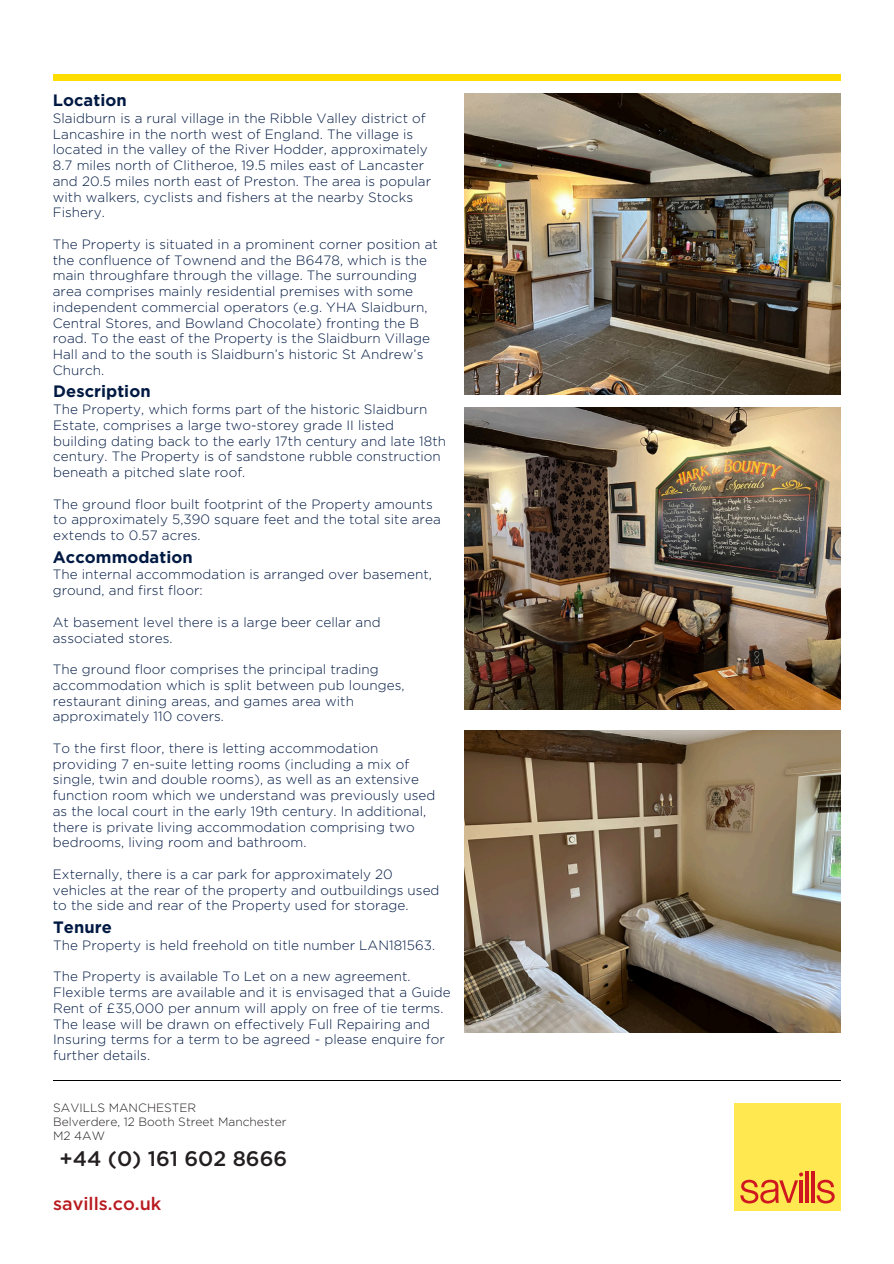
<style>
.page{position:relative;width:894px;height:1264px;background:#fff}
.page>*{position:absolute;margin:0;border:0;box-sizing:border-box;transform-origin:0 0}
.t1{font:500 21px "Gotham";color:#231f20}
.t2{font:500 18px "Gotham";color:#b81a1f}
.t3{font:700 16.5px "Gotham";letter-spacing:.005em;color:#001943}
.t4{font:300 13.5px/15.8px "Gotham";letter-spacing:.005em;color:#001943}
.t5{font:300 12px/14px "Gotham";color:#231f20}
</style>
<div class="page">
<div style="left:733px;top:1103px;width:107px;height:107px;background:#ffe850"></div>
<svg style="left:740px;top:1172px;width:63px;height:31px"></svg>
<hr style="left:799px;top:1180px;width:3px;height:22px;background:#ce171e">
<hr style="left:805px;top:1171px;width:3px;height:31px;background:#ce171e">
<hr style="left:811px;top:1171px;width:3px;height:31px;background:#ce171e">
<svg style="left:816px;top:1179px;width:18px;height:24px"></svg>
<div style="left:53px;top:74px;width:787px;height:6px;background:#fede00"></div>
<hr style="left:53px;top:1079px;width:787px;height:1px;background:#000">
<img style="left:464px;top:407px;width:376px;height:302px">
<img style="left:464px;top:93px;width:376px;height:301px">
<img style="left:464px;top:730px;width:376px;height:302px">
<h3 class="t3" style="left:53px;top:90px;width:75px">Location</h3>
<h3 class="t4" style="left:53px;top:110px;width:379px">Slaidburn is a rural village in the Ribble Valley district of Lancashire in the north west of England. The village is located in the valley of the River Hodder, approximately 8.7 miles north of Clitheroe, 19.5 miles east of Lancaster and 20.5 miles north east of Preston. The area is popular with walkers, cyclists and fishers at the nearby Stocks Fishery.</h3>
<h3 class="t4" style="left:53px;top:236px;width:386px">The Property is situated in a prominent corner position at the confluence of Townend and the B6478, which is the main throughfare through the village. The surrounding area comprises mainly residential premises with some independent commercial operators (e.g. YHA Slaidburn, Central Stores, and Bowland Chocolate) fronting the B road. To the east of the Property is the Slaidburn Village Hall and to the south is Slaidburn’s historic St Andrew’s Church.</h3>
<h3 class="t3" style="left:53px;top:381px;width:99px">Description</h3>
<h3 class="t4" style="left:53px;top:401px;width:394px">The Property, which forms part of the historic Slaidburn Estate, comprises a large two-storey grade II listed building dating back to the early 17th century and late 18th century. The Property is of sandstone rubble construction beneath a pitched slate roof.</h3>
<h3 class="t4" style="left:53px;top:496px;width:389px">The ground floor built footprint of the Property amounts to approximately 5,390 square feet and the total site area extends to 0.57 acres.</h3>
<h3 class="t3" style="left:53px;top:546px;width:141px">Accommodation</h3>
<h3 class="t4" style="left:53px;top:566px;width:380px">The internal accommodation is arranged over basement, ground, and first floor:</h3>
<h3 class="t4" style="left:53px;top:614px;width:329px">At basement level there is a large beer cellar and associated stores.</h3>
<h3 class="t4" style="left:53px;top:661px;width:353px">The ground floor comprises the principal trading accommodation which is split between pub lounges, restaurant dining areas, and games area with approximately 110 covers.</h3>
<p class="t4" style="left:53px;top:740px;width:384px">To the first floor, there is letting accommodation providing 7 en-suite letting rooms (including a mix of single, twin and double rooms), as well as an extensive function room which we understand was previously used as the local court in the early 19th century. In additional, there is private living accommodation comprising two bedrooms, living room and bathroom.</p>
<p class="t4" style="left:53px;top:866px;width:388px">Externally, there is a car park for approximately 20 vehicles at the rear of the property and outbuildings used to the side and rear of the Property used for storage.</p>
<h1 class="t3" style="left:53px;top:917px;width:60px">Tenure</h1>
<h1 class="t4" style="left:53px;top:937px;width:383px">The Property is held freehold on title number LAN181563.</h1>
<h2 class="t4" style="left:53px;top:968px;width:399px">The Property is available To Let on a new agreement.<br>Flexible terms are available and it is envisaged that a Guide Rent of £35,000 per annum will apply on free of tie terms.<br>The lease will be drawn on effectively Full Repairing and Insuring terms for a term to be agreed - please enquire for further details.</h2>
<h3 class="t5" style="left:53px;top:1100px;width:144px">SAVILLS MANCHESTER</h3>
<h3 class="t5" style="left:53px;top:1114px;width:235px">Belverdere, 12 Booth Street Manchester<br>M2 4AW</h3>
<h3 class="t1" style="left:59px;top:1145px;width:229px">+44 (0) 161 602 8666</h3>
<h3 class="t2" style="left:53px;top:1192px;width:110px">savills.co.uk</h3>
</div>
